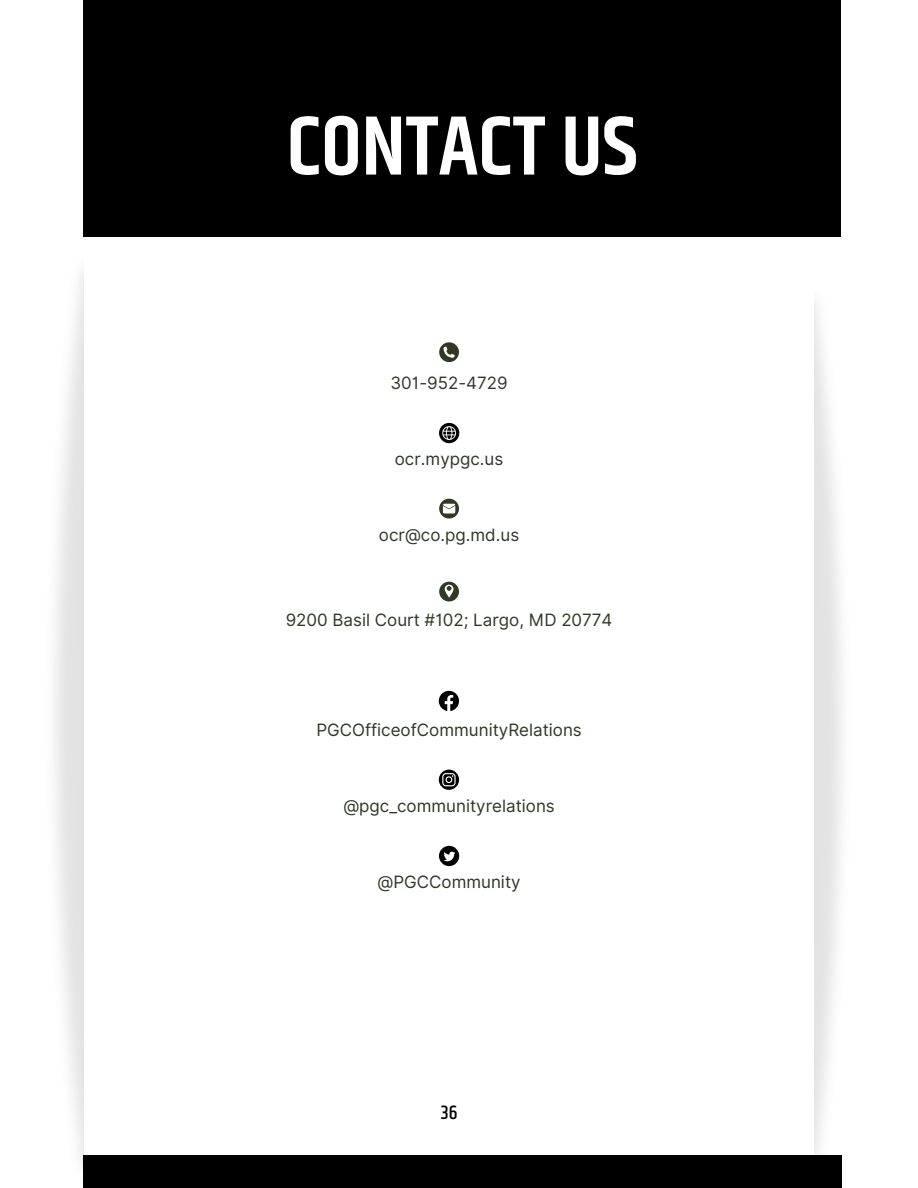
<style>
.page{position:relative;width:918px;height:1188px;background:#fff}
.page>*{position:absolute;margin:0;border:0;box-sizing:border-box;transform-origin:0 0}
.t1{font:600 84.6px "Khand";color:#fff}
.t2{font:500 19.8px "Khand";color:#000}
.t3{font:16.95px "Inter";color:#303826}
</style>
<div class="page">
<div style="left:83px;top:0;width:758px;height:237px;background:#000"></div>
<div style="left:83px;top:1155px;width:758px;height:33px;background:#000"></div>
<img style="left:815px;top:302px;width:27px;height:884px">
<svg style="left:439px;top:342px;width:20px;height:20px"></svg>
<svg style="left:439px;top:423px;width:20px;height:20px"></svg>
<svg style="left:439px;top:582px;width:20px;height:19px"></svg>
<svg style="left:439px;top:691px;width:20px;height:20px"></svg>
<svg style="left:439px;top:499px;width:20px;height:19px"></svg>
<svg style="left:439px;top:770px;width:20px;height:20px"></svg>
<svg style="left:439px;top:846px;width:20px;height:20px"></svg>
<h1 class="t1" style="left:287px;top:86px;width:353px">CONTACT US</h1>
<p class="t3" style="left:391px;top:373px;width:119px">301-952-4729</p>
<p class="t3" style="left:395px;top:449px;width:110px">ocr.mypgc.us</p>
<p class="t3" style="left:379px;top:525px;width:142px">ocr@co.pg.md.us</p>
<p class="t3" style="left:286px;top:610px;width:328px">9200 Basil Court #102; Largo, MD 20774</p>
<p class="t3" style="left:316px;top:720px;width:267px">PGCOfficeofCommunityRelations</p>
<p class="t3" style="left:343px;top:796px;width:213px">@pgc_communityrelations</p>
<p class="t3" style="left:378px;top:872px;width:145px">@PGCCommunity</p>
<p class="t2" style="left:441px;top:1099px;width:18px">36</p>
</div>
